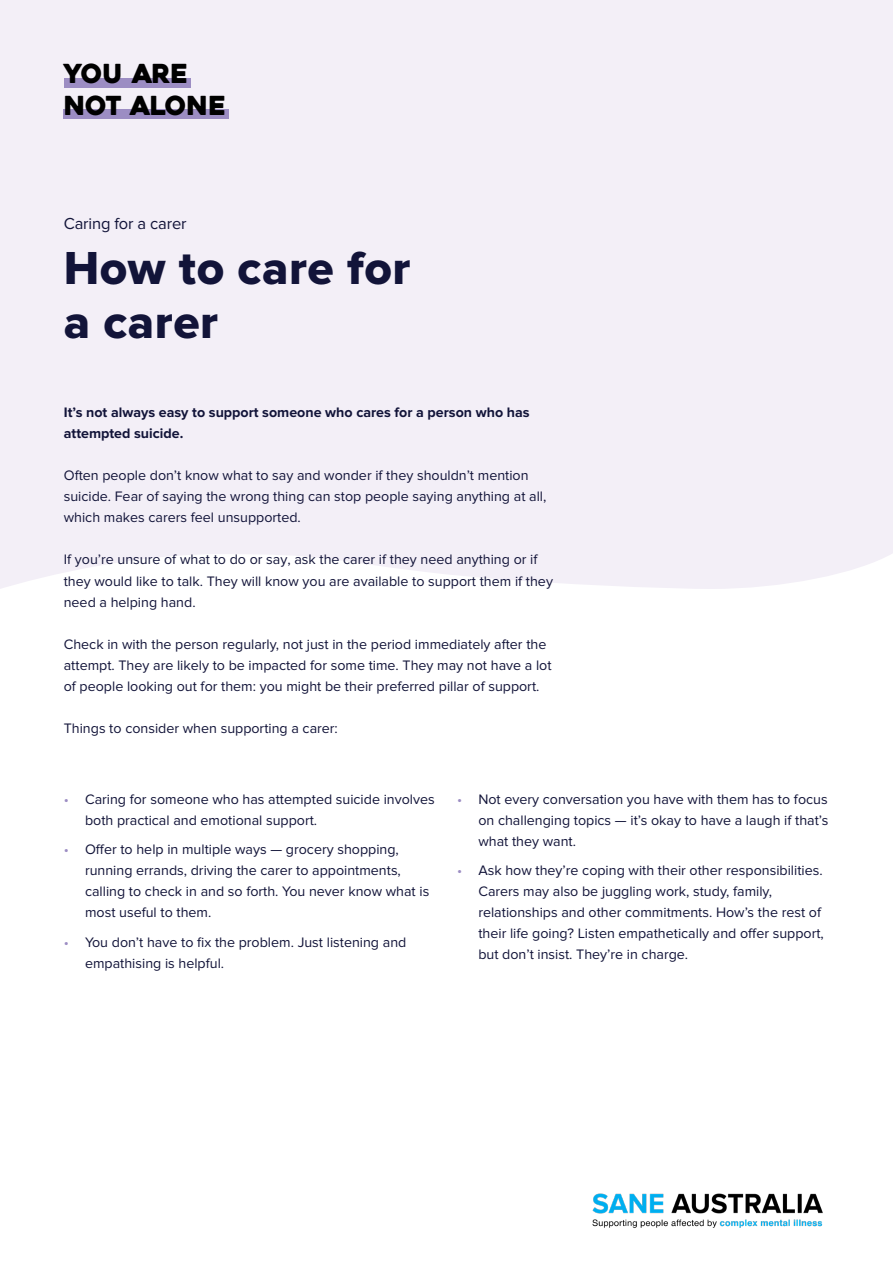
<style>
.page{position:relative;width:893px;height:1263px;background:#fff}
.page>*{position:absolute;margin:0;border:0;box-sizing:border-box;transform-origin:0 0}
.t1{font:48px/54px "Proxima Nova Extrabld";letter-spacing:.01em;color:#121439}
.t2{font:26.1px/31.3px "Heavitas";letter-spacing:-.025em;color:#000}
.t3{font:16.5px "Proxima Nova";letter-spacing:-.01em;color:#121439}
.t4{font:14.25px/21px "Proxima Nova";color:#121439}
.t5{font:700 14.25px/21px "Proxima Nova";color:#121439}
.s1{color:#9c8dc3}
</style>
<div class="page">
<div style="left:0;top:0;width:893px;height:589px;background:#f3eff7"></div>
<img style="left:592px;top:1193px;width:231px;height:35px">
<div style="left:64px;top:78px;width:126px;height:9px;background:#9c8dc3"></div>
<div style="left:64px;top:110px;width:165px;height:9px;background:#9c8dc3"></div>
<p class="t2" style="left:64px;top:58px;width:164px">YOU ARE<br>NOT ALONE</p>
<p class="t3" style="left:64px;top:214px;width:124px">Caring for a carer</p>
<p class="t1" style="left:64px;top:242px;width:348px">How to care for a carer</p>
<p class="t5" style="left:64px;top:403px;width:467px">It’s not always easy to support someone who cares for a person who has attempted suicide.</p>
<p class="t4" style="left:64px;top:465px;width:484px">Often people don’t know what to say and wonder if they shouldn’t mention suicide. Fear of saying the wrong thing can stop people saying anything at all, which makes carers feel unsupported.</p>
<p class="t4" style="left:64px;top:549px;width:491px">If you’re unsure of what to do or say, ask the carer if they need anything or if they would like to talk. They will know you are available to support them if they need a helping hand.</p>
<p class="t4" style="left:64px;top:633px;width:489px">Check in with the person regularly, not just in the period immediately after the attempt. They are likely to be impacted for some time. They may not have a lot of people looking out for them: you might be their preferred pillar of support.</p>
<p class="t4" style="left:64px;top:717px;width:276px">Things to consider when supporting a carer:</p>
<p class="t4" style="left:85px;top:789px;width:351px;text-indent:-21px"><span class="s1">•</span> Caring for someone who has attempted suicide involves both practical and emotional support.</p>
<p class="t4" style="left:85px;top:839px;width:346px;text-indent:-21px"><span class="s1">•</span> Offer to help in multiple ways — grocery shopping, running errands, driving the carer to appointments, calling to check in and so forth. You never know what is most useful to them.</p>
<p class="t4" style="left:85px;top:932px;width:323px;text-indent:-21px"><span class="s1">•</span> You don’t have to fix the problem. Just listening and empathising is helpful.</p>
<p class="t4" style="left:478px;top:789px;width:351px;text-align:justify;text-indent:-21px"><span class="s1">•</span> Not every conversation you have with them has to focus on challenging topics — it’s okay to have a laugh if that’s what they want.</p>
<p class="t4" style="left:478px;top:860px;width:347px;text-indent:-21px"><span class="s1">•</span> Ask how they’re coping with their other responsibilities.<br>Carers may also be juggling work, study, family, relationships and other commitments. How’s the rest of their life going? Listen empathetically and offer support, but don’t insist. They’re in charge.</p>
</div>
